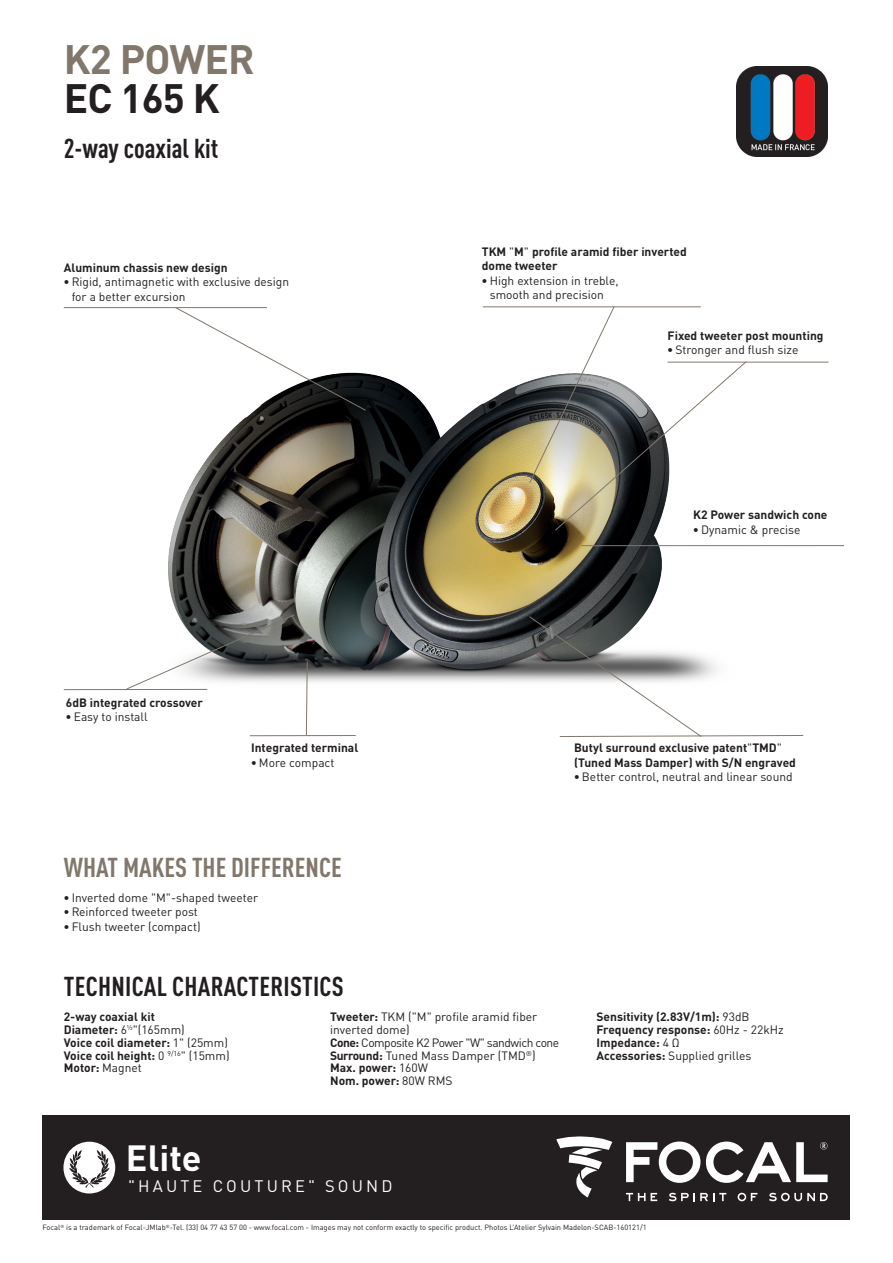
<style>
.page{position:relative;width:893px;height:1263px;background:#fff}
.page>*{position:absolute;margin:0;border:0;box-sizing:border-box;transform-origin:0 0}
.t1{font:700 40.5px "DINOT";letter-spacing:-.02em;color:#81776b}
.t2{font:700 40.5px "DINOT";color:#231f20}
.t3{font:700 36px "DINOT";color:#fff}
.t4{font:700 condensed 27px "DINOT";letter-spacing:.005em;color:#231f20}
.t5{font:700 condensed 27px "DINOT";color:#81776b}
.t6{font:16.5px "DINOT";letter-spacing:.19em;color:#fff}
.t7{font:12px/12.8px "DINOT";color:#231f20}
.t8{font:700 12px/12.8px "DINOT";color:#231f20}
.t9{font:7.5px "DINOT";color:#231f20}
.s1{font-stretch:condensed}
.s2{font-weight:400}
.s3{font-weight:700}
</style>
<div class="page">
<div style="left:43px;top:1115px;width:807px;height:105px;background:#231f20"></div>
<svg style="left:63px;top:1142px;width:52px;height:51px"></svg>
<svg style="left:626px;top:1141px;width:74px;height:42px"></svg>
<svg style="left:706px;top:1141px;width:122px;height:42px"></svg>
<svg style="left:626px;top:1193px;width:31px;height:8px"></svg>
<svg style="left:669px;top:1193px;width:57px;height:8px"></svg>
<svg style="left:738px;top:1193px;width:19px;height:8px"></svg>
<svg style="left:769px;top:1193px;width:59px;height:8px"></svg>
<svg style="left:556px;top:1136px;width:56px;height:61px"></svg>
<img style="left:106px;top:306px;width:739px;height:431px">
<img style="left:737px;top:66px;width:90px;height:91px">
<hr style="left:483px;top:306px;width:218px;height:1px;background:#81776b">
<hr style="left:668px;top:362px;width:160px;height:1px;background:#81776b">
<svg style="left:529px;top:306px;width:218px;height:225px"></svg>
<hr style="left:64px;top:307px;width:203px;height:1px;background:#81776b">
<svg style="left:175px;top:307px;width:192px;height:104px"></svg>
<svg style="left:528px;top:615px;width:276px;height:122px"></svg>
<svg style="left:306px;top:660px;width:2px;height:75px"></svg>
<hr style="left:250px;top:735px;width:106px;height:1px;background:#81776b">
<svg style="left:126px;top:614px;width:169px;height:76px"></svg>
<hr style="left:64px;top:689px;width:143px;height:1px;background:#81776b">
<hr style="left:581px;top:545px;width:263px;height:1px;background:#81776b">
<h1 class="t1" style="left:64px;top:32px;width:192px">K2 POWER</h1>
<h1 class="t2" style="left:64px;top:72px;width:157px">EC 165 K</h1>
<h3 class="t4" style="left:64px;top:132px;width:156px">2-way coaxial kit</h3>
<p class="t8" style="left:64px;top:261px;width:165px">Aluminum chassis new design</p>
<p class="t7" style="left:72px;top:274px;width:219px;line-height:14.4px;text-indent:-8px"><span class="s1">•</span> Rigid, antimagnetic with exclusive design for a better excursion</p>
<p class="t8" style="left:66px;top:696px;width:139px">6dB integrated crossover</p>
<p class="t7" style="left:66px;top:710px;width:83px"><span class="s1">•</span> Easy to install</p>
<p class="t8" style="left:251px;top:741px;width:109px">Integrated terminal</p>
<p class="t7" style="left:251px;top:756px;width:85px"><span class="s1">•</span> More compact</p>
<h3 class="t5" style="left:64px;top:851px;width:279px">WHAT MAKES THE DIFFERENCE</h3>
<p class="t7" style="left:64px;top:891px;width:196px"><span class="s1">•</span> Inverted dome "M"-shaped tweeter</p>
<p class="t7" style="left:64px;top:905px;width:136px"><span class="s1">•</span> Reinforced tweeter post</p>
<p class="t7" style="left:64px;top:920px;width:138px"><span class="s1">•</span> Flush tweeter (compact)</p>
<p class="t8" style="left:482px;top:244px;width:207px;line-height:14.4px">TKM <span class="s2">"</span>M<span class="s2">"</span> profile aramid fiber inverted dome tweeter</p>
<p class="t7" style="left:482px;top:273px;width:138px;line-height:14.4px;text-align:center"><span class="s1">•</span> High extension in treble, smooth and precision</p>
<p class="t8" style="left:668px;top:329px;width:157px">Fixed tweeter post mounting</p>
<p class="t7" style="left:668px;top:343px;width:132px"><span class="s1">•</span> Stronger and flush size</p>
<p class="t8" style="left:693px;top:508px;width:136px">K2 Power sandwich cone</p>
<p class="t7" style="left:693px;top:523px;width:109px"><span class="s1">•</span> Dynamic &amp; precise</p>
<p class="t8" style="left:574px;top:740px;width:223px;line-height:14.4px">Butyl surround exclusive patent<span class="s2">"</span>TMD<span class="s2">" </span>(Tuned Mass Damper) with S/N engraved</p>
<p class="t7" style="left:574px;top:770px;width:220px"><span class="s1">•</span> Better control, neutral and linear sound</p>
<h3 class="t4" style="left:64px;top:970px;width:147px">TECHNICAL CHaract</h3>
<h3 class="t4" style="left:259px;top:970px;width:22px">Eristi</h3>
<h3 class="t4" style="left:320px;top:970px;width:26px">CS</h3>
<p class="t8" style="left:64px;top:1010px;width:167px">2-way coaxial kit<br>Diameter: <span class="s2">6</span><sup>½</sup><span class="s2">"(165mm)<br></span>Voice coil diameter: <span class="s2">1" (25mm)<br></span>Voice coil height: <span class="s2">0</span> <sup>9/16</sup><span class="s2">" (15mm)<br></span>Motor: <span class="s2">Magnet</span></p>
<p class="t7" style="left:330px;top:1010px;width:231px"><span class="s3">Tweeter:</span> TKM ("M" profile aramid fiber inverted dome)<br><span class="s3">Cone:</span> Composite K2 Power "W" sandwich cone<br><span class="s3">Surround:</span> Tuned Mass Damper (TMD<sup>®</sup>)<br><span class="s3">Max. power:</span> 160W<br><span class="s3">Nom. power:</span> 80W RMS</p>
<p class="t8" style="left:597px;top:1010px;width:189px">Sensitivity (2.83V/1m): <span class="s2">93dB<br></span>Frequency response: <span class="s2">60Hz - 22kHz<br></span>Impedance: <span class="s2">4 Ω<br></span>Accessories: <span class="s2">Supplied grilles</span></p>
<h2 class="t3" style="left:126px;top:1134px;width:77px">Elite</h2>
<h3 class="t6" style="left:128px;top:1176px;width:266px">"ha ut e c out ur e" SOU ND</h3>
<p class="t9" style="left:43px;top:1223px;width:606px">Focal<sup>®</sup> is a trademark of Focal-JMlab<sup>®</sup>-Tel. (33) 04 77 43 57 00 - www.focal.com - Images may not conform exactly to specific product. Photos L’Atelier Sylvain Madelon-SCAB-160121/1</p>
</div>
